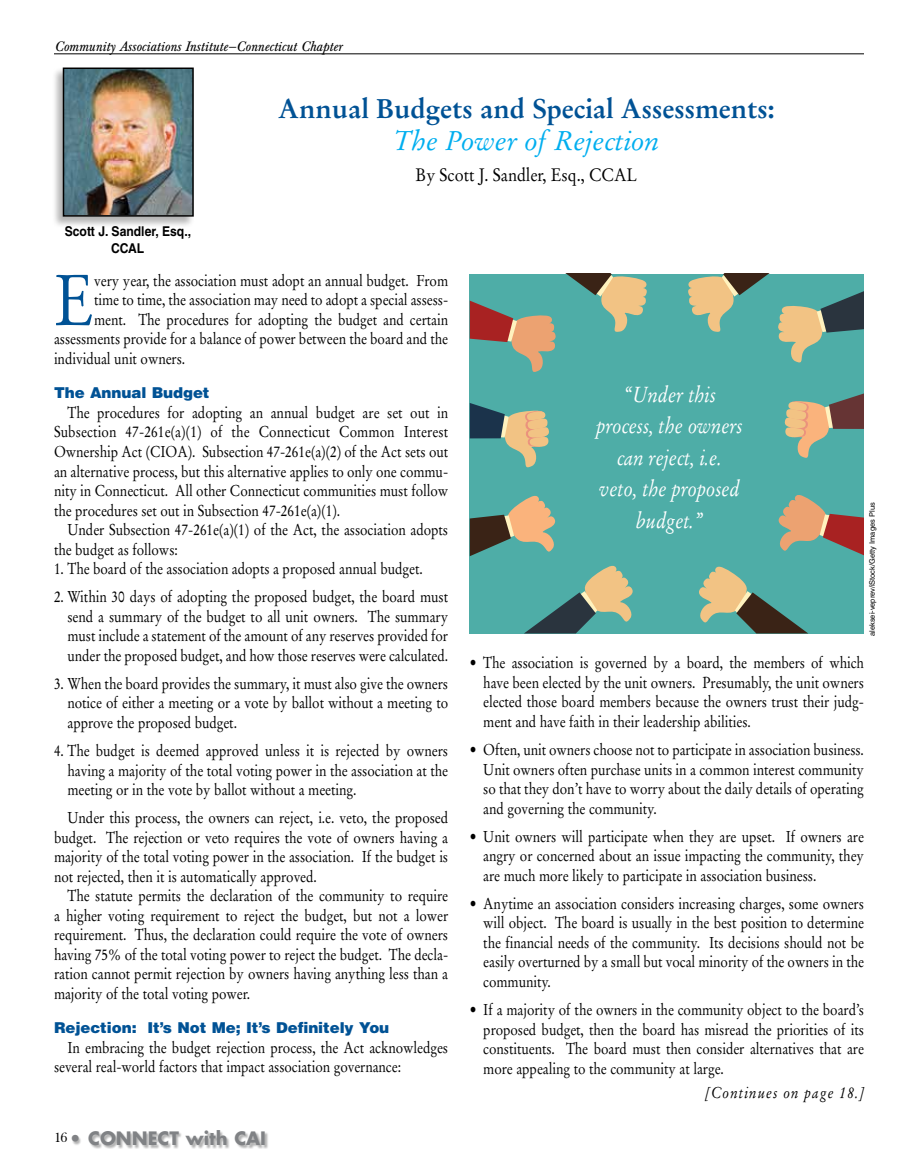
<style>
.page{position:relative;width:918px;height:1175px;background:#fff}
.page>*{position:absolute;margin:0;border:0;box-sizing:border-box;transform-origin:0 0}
.t1{font:71.4px "Stempel Garamond LT Std";color:#005295;scale:.85 1}
.t2{font:700 27px "Stempel Garamond LT Std";letter-spacing:-.005em;color:#005295}
.t3{font:italic 27px "Stempel Garamond LT Std";letter-spacing:-.005em;color:#00aeef}
.t4{font:italic 21.75px/31.5px "Stempel Garamond LT Std";letter-spacing:-.005em;color:#fff;text-align:center;scale:.85 1}
.t5{font:18px "Stempel Garamond LT Std";letter-spacing:-.005em;color:#000;scale:.9 1}
.t6{font:700 18px "Futura";color:#808285}
.t7{font:15.75px/19.5px "Stempel Garamond LT Std";letter-spacing:-.005em;color:#000;text-align:justify;scale:.85 1}
.t8{font:italic 15.75px "Stempel Garamond LT Std";letter-spacing:.08em;color:#000;scale:.85 1}
.t9{font:900 15px "Helvetica LT Std";letter-spacing:-.005em;color:#005295}
.t10{font:italic 13.5px "Baskerville BE";color:#000}
.t11{font:700 13.5px/16.2px "Helvetica LT Std";color:#000;text-align:center;scale:.9 1}
.t12{font:7.5px "Helvetica LT Std";color:#000}
</style>
<div class="page">
<hr style="left:54px;top:54px;width:810px;height:1px;background:#000">
<div style="left:72px;top:1130px;width:197px;height:18px;background:#000;opacity:.3"></div>
<div style="left:51px;top:67px;width:143px;height:161px;background:#000;opacity:.3"></div>
<img style="left:66px;top:71px;width:125px;height:143px">
<div style="left:63px;top:68px;width:131px;height:149px;border:2px solid #000"></div>
<div style="left:470px;top:274px;width:394px;height:359px;background:#4eada7"></div>
<svg style="left:470px;top:403px;width:79px;height:65px"></svg>
<svg style="left:778px;top:495px;width:86px;height:60px"></svg>
<svg style="left:784px;top:393px;width:80px;height:65px"></svg>
<svg style="left:699px;top:566px;width:109px;height:67px"></svg>
<svg style="left:688px;top:274px;width:176px;height:89px"></svg>
<svg style="left:470px;top:274px;width:177px;height:98px"></svg>
<svg style="left:525px;top:565px;width:108px;height:68px"></svg>
<svg style="left:470px;top:495px;width:86px;height:61px"></svg>
<p class="t10" style="left:54px;top:39px;width:290px">Community Associations Institute—Connecticut Chapter</p>
<h2 class="t2" style="left:278px;top:92px;width:498px">Annual Budgets and Special Assessments:</h2>
<h2 class="t3" style="left:394px;top:124px;width:267px">The Power of Rejection</h2>
<p class="t5" style="left:416px;top:164px;width:248px">By Scott J. Sandler, Esq., CCAL</p>
<p class="t11" style="left:65px;top:223px;width:142px">Scott J. Sandler, Esq.,<br>CCAL</p>
<h1 class="t1" style="left:54px;top:257px;width:49px">E</h1>
<p class="t7" style="left:94px;top:271px;width:418px">very year, the association must adopt an annual budget. From</p>
<p class="t7" style="left:94px;top:290px;width:418px">time to time, the association may need to adopt a special assess-</p>
<p class="t7" style="left:94px;top:310px;width:418px">ment. The procedures for adopting the budget and certain</p>
<p class="t7" style="left:54px;top:329px;width:465px">assessments provide for a balance of power between the board and the</p>
<p class="t7" style="left:54px;top:349px;width:156px">individual unit owners.</p>
<p class="t9" style="left:54px;top:383px;width:157px">The Annual Budget</p>
<p class="t7" style="left:54px;top:403px;width:465px;text-indent:13px">The procedures for adopting an annual budget are set out in Subsection 47-261e(a)(1) of the Connecticut Common Interest Ownership Act (CIOA). Subsection 47-261e(a)(2) of the Act sets out an alternative process, but this alternative applies to only one commu&shy;nity in Connecticut. All other Connecticut communities must follow the procedures set out in Subsection 47-261e(a)(1).</p>
<p class="t7" style="left:54px;top:520px;width:465px;text-indent:13px">Under Subsection 47-261e(a)(1) of the Act, the association adopts the budget as follows:</p>
<p class="t7" style="left:54px;top:559px;width:435px">1. The board of the association adopts a proposed annual budget.</p>
<p class="t7" style="left:68px;top:587px;width:449px;text-indent:-13px">2. Within 30 days of adopting the proposed budget, the board must send a summary of the budget to all unit owners. The summary must include a statement of the amount of any reserves provided for under the proposed budget, and how those reserves were calculated.</p>
<p class="t7" style="left:68px;top:673px;width:449px;text-indent:-13px">3. When the board provides the summary, it must also give the owners notice of either a meeting or a vote by ballot without a meeting to approve the proposed budget.</p>
<p class="t7" style="left:68px;top:741px;width:449px;text-indent:-13px">4. The budget is deemed approved unless it is rejected by owners having a majority of the total voting power in the association at the meeting or in the vote by ballot without a meeting.</p>
<p class="t7" style="left:54px;top:808px;width:465px;text-indent:13px">Under this process, the owners can reject, i.e. veto, the proposed budget. The rejection or veto requires the vote of owners having a majority of the total voting power in the association. If the budget is not rejected, then it is automatically approved.</p>
<p class="t7" style="left:54px;top:886px;width:465px;text-indent:13px">The statute permits the declaration of the community to require a higher voting requirement to reject the budget, but not a lower requirement. Thus, the declaration could require the vote of owners having 75% of the total voting power to reject the budget. The decla&shy;ration cannot permit rejection by owners having anything less than a majority of the total voting power.</p>
<p class="t9" style="left:54px;top:1018px;width:337px">Rejection: It’s Not Me; It’s Definitely You</p>
<p class="t7" style="left:54px;top:1037px;width:465px;text-indent:13px">In embracing the budget rejection process, the Act acknowledges several real-world factors that impact association governance:</p>
<p class="t6" style="left:54px;top:1126px;width:214px"><sup>16</sup> • CONNECT with CAI</p>
<h3 class="t4" style="left:596px;top:378px;width:174px">“Under this process, the owners can reject, i.e. veto, the proposed budget.”</h3>
<p class="t12" style="left:868px;top:636px;width:135px;rotate:-90deg">aleksei-veprev/iStock/Getty Images Plus</p>
<p class="t7" style="left:483px;top:653px;width:449px;text-indent:-13px">• The association is governed by a board, the members of which have been elected by the unit owners. Presumably, the unit owners elected those board members because the owners trust their judg&shy;ment and have faith in their leadership abilities.</p>
<p class="t7" style="left:483px;top:740px;width:449px;text-indent:-13px">• Often, unit owners choose not to participate in association business.<br>Unit owners often purchase units in a common interest community so that they don’t have to worry about the daily details of operating and governing the community.</p>
<p class="t7" style="left:483px;top:826px;width:449px;text-indent:-13px">• Unit owners will participate when they are upset. If owners are angry or concerned about an issue impacting the community, they are much more likely to participate in association business.</p>
<p class="t7" style="left:483px;top:893px;width:449px;text-indent:-13px">• Anytime an association considers increasing charges, some owners will object. The board is usually in the best position to determine the financial needs of the community. Its decisions should not be easily overturned by a small but vocal minority of the owners in the community.</p>
<p class="t7" style="left:483px;top:1000px;width:449px;text-indent:-13px">• If a majority of the owners in the community object to the board’s proposed budget, then the board has misread the priorities of its constituents. The board must then consider alternatives that are more appealing to the community at large.</p>
<p class="t8" style="left:706px;top:1083px;width:188px">[Continues on page 18.]</p>
</div>
